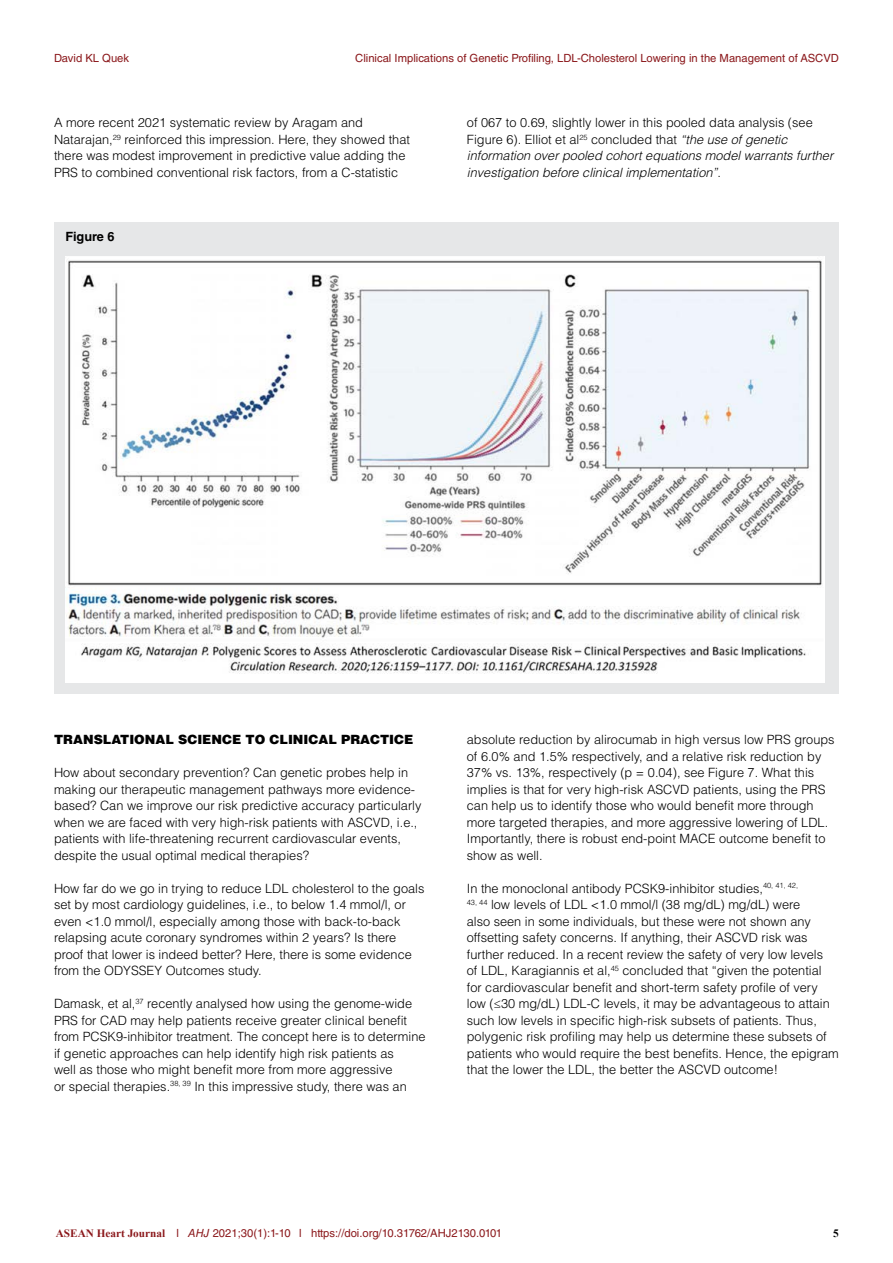
<style>
.page{position:relative;width:893px;height:1263px;background:#fff}
.page>*{position:absolute;margin:0;border:0;box-sizing:border-box;transform-origin:0 0}
.t1{font:300 12.75px/16.5px "Helvetica LT Std";color:#000}
.t2{font:italic 300 12.75px/16.5px "Helvetica LT Std";color:#000}
.t3{font:900 12.75px "Helvetica LT Std";color:#000}
.t4{font:700 12.75px "Helvetica LT Std";color:#000}
.t5{font:11.25px "Helvetica LT Std";color:#8b181b}
.t6{font:700 11.25px "Times New Roman";color:#000}
.s1{font-style:normal}
.s2{font-family:"Times New Roman";font-weight:700}
.s3{font-style:italic}
</style>
<div class="page">
<div style="left:54px;top:223px;width:785px;height:470px;background:#e6e7e8"></div>
<img style="left:66px;top:256px;width:759px;height:426px">
<p class="t5" style="left:54px;top:52px;width:77px">David KL Quek</p>
<p class="t5" style="left:355px;top:52px;width:485px">Clinical Implications of Genetic Profiling, LDL-Cholesterol Lowering in the Management of ASCVD</p>
<p class="t1" style="left:54px;top:114px;width:357px">A more recent 2021 systematic review by Aragam and Natarajan,<sup>29</sup> reinforced this impression. Here, they showed that there was modest improvement in predictive value adding the PRS to combined conventional risk factors, from a C-statistic</p>
<p class="t2" style="left:467px;top:115px;width:368px"><span class="s1">of 067 to 0.69, slightly lower in this pooled data analysis (see Figure 6). Elliot et al</span><sup>25</sup> <span class="s1">concluded that</span> “the use of genetic information over pooled cohort equations model warrants further investigation before clinical implementation”<span class="s1">.</span></p>
<p class="t4" style="left:66px;top:229px;width:51px">Figure 6</p>
<p class="t3" style="left:54px;top:731px;width:361px">TRANSLATIONAL SCIENCE TO CLINICAL PRACTICE</p>
<p class="t1" style="left:54px;top:764px;width:369px">How about secondary prevention? Can genetic probes help in making our therapeutic management pathways more evidence&shy;based? Can we improve our risk predictive accuracy particularly when we are faced with very high-risk patients with ASCVD, i.e., patients with life-threatening recurrent cardiovascular events, despite the usual optimal medical therapies?</p>
<p class="t1" style="left:54px;top:880px;width:372px">How far do we go in trying to reduce LDL cholesterol to the goals set by most cardiology guidelines, i.e., to below 1.4 mmol/l, or even &lt;1.0 mmol/l, especially among those with back-to-back relapsing acute coronary syndromes within 2 years? Is there proof that lower is indeed better? Here, there is some evidence from the ODYSSEY Outcomes study.</p>
<p class="t1" style="left:54px;top:995px;width:373px">Damask, et al,<sup>37</sup> recently analysed how using the genome-wide PRS for CAD may help patients receive greater clinical benefit from PCSK9-inhibitor treatment. The concept here is to determine if genetic approaches can help identify high risk patients as<br>well as those who might benefit more from more aggressive<br>or special therapies.<sup>38,</sup> <sup>39</sup> In this impressive study, there was an</p>
<p class="t1" style="left:467px;top:731px;width:369px">absolute reduction by alirocumab in high versus low PRS groups of 6.0% and 1.5% respectively, and a relative risk reduction by 37% vs. 13%, respectively (p = 0.04), see Figure 7. What this implies is that for very high-risk ASCVD patients, using the PRS can help us to identify those who would benefit more through more targeted therapies, and more aggressive lowering of LDL.<br>Importantly, there is robust end-point MACE outcome benefit to show as well.</p>
<p class="t1" style="left:467px;top:880px;width:374px">In the monoclonal antibody PCSK9-inhibitor studies,<sup>40,</sup> <sup>41,</sup> <sup>42,<br>43,</sup> <sup>44</sup> low levels of LDL &lt;1.0 mmol/l (38 mg/dL) mg/dL) were<br>also seen in some individuals, but these were not shown any offsetting safety concerns. If anything, their ASCVD risk was further reduced. In a recent review the safety of very low levels<br>of LDL, Karagiannis et al,<sup>45</sup> concluded that “given the potential for cardiovascular benefit and short-term safety profile of very low (≤30 mg/dL) LDL-C levels, it may be advantageous to attain such low levels in specific high-risk subsets of patients. Thus, polygenic risk profiling may help us determine these subsets of patients who would require the best benefits. Hence, the epigram that the lower the LDL, the better the ASCVD outcome!</p>
<p class="t5" style="left:56px;top:1227px;width:448px"><span class="s2">ASEAN Heart Journal</span> l <span class="s3">AHJ</span> 2021;30(1):1-10 l https://doi.org/10.31762/AHJ2130.0101</p>
<p class="t6" style="left:833px;top:1227px;width:7px">5</p>
</div>
